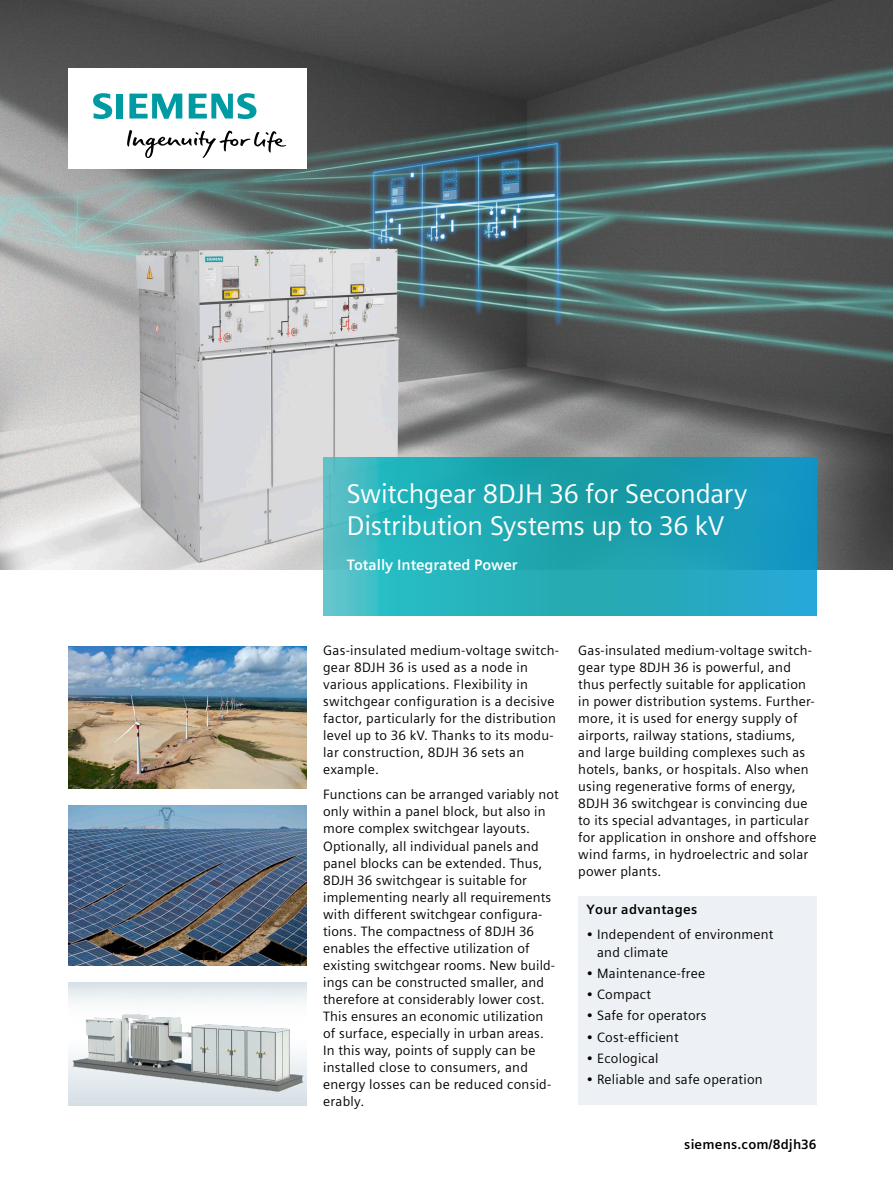
<style>
.page{position:relative;width:893px;height:1191px;background:#fff}
.page>*{position:absolute;margin:0;border:0;box-sizing:border-box;transform-origin:0 0}
.t1{font:27px/32.4px "Siemens Sans";letter-spacing:-.01em;color:#fff}
.t2{font:700 15px "Siemens Sans";color:#fff}
.t3{font:13.5px/17px "Siemens Sans";letter-spacing:.015em;color:#000}
.t4{font:13.5px/17px "Siemens Sans Global";letter-spacing:.015em;color:#000}
.t5{font:700 13.5px "Siemens Sans";letter-spacing:.015em;color:#000}
.t6{font:700 13.5px "Siemens Sans Global";letter-spacing:.025em;color:#000}
</style>
<div class="page">
<img style="left:0;top:0;width:893px;height:570px">
<div style="left:68px;top:68px;width:238px;height:101px;background:#fff"></div>
<svg style="left:127px;top:130px;width:159px;height:28px"></svg>
<svg style="left:93px;top:93px;width:30px;height:26px"></svg>
<svg style="left:129px;top:94px;width:53px;height:25px"></svg>
<svg style="left:189px;top:93px;width:67px;height:26px"></svg>
<svg style="left:323px;top:458px;width:494px;height:157px;background:#24a9b8"></svg>
<img style="left:68px;top:646px;width:238px;height:142px">
<img style="left:68px;top:805px;width:238px;height:161px">
<img style="left:68px;top:984px;width:238px;height:122px">
<div style="left:578px;top:896px;width:238px;height:209px;background:#edf0f4"></div>
<h1 class="t1" style="left:347px;top:477px;width:402px">Switchgear 8DJH 36 for Secondary<br>Distribution Systems up to 36 kV</h1>
<p class="t2" style="left:347px;top:556px;width:172px">Totally Integrated Power</p>
<p class="t3" style="left:323px;top:642px;width:237px">Gas-insulated medium-voltage switch&shy;gear 8DJH 36 is used as a node in various applications. Flexibility in switchgear configuration is a decisive factor, particularly for the distribution level up to 36 kV. Thanks to its modu&shy;lar construction, 8DJH 36 sets an example.</p>
<p class="t3" style="left:323px;top:786px;width:237px">Functions can be arranged variably not only within a panel block, but also in more complex switchgear layouts.<br>Optionally, all individual panels and panel blocks can be extended. Thus, 8DJH 36 switchgear is suitable for implementing nearly all requirements with different switchgear configura&shy;tions. The compactness of 8DJH 36 enables the effective utilization of existing switchgear rooms. New build&shy;ings can be constructed smaller, and therefore at considerably lower cost.<br>This ensures an economic utilization of surface, especially in urban areas.<br>In this way, points of supply can be installed close to consumers, and energy losses can be reduced consid&shy;erably.</p>
<p class="t3" style="left:578px;top:642px;width:240px">Gas-insulated medium-voltage switch&shy;gear type 8DJH 36 is powerful, and thus perfectly suitable for application in power distribution systems. Further&shy;more, it is used for energy supply of airports, railway stations, stadiums, and large building complexes such as hotels, banks, or hospitals. Also when using regenerative forms of energy, 8DJH 36 switchgear is convincing due to its special advantages, in particular for application in onshore and offshore wind farms, in hydroelectric and solar power plants.</p>
<p class="t6" style="left:587px;top:899px;width:112px">Your advantages</p>
<p class="t4" style="left:597px;top:926px;width:178px;text-indent:-11px">• Independent of environment and climate</p>
<p class="t4" style="left:587px;top:964px;width:120px">• Maintenance-free</p>
<p class="t4" style="left:587px;top:986px;width:66px">• Compact</p>
<p class="t4" style="left:587px;top:1007px;width:121px">• Safe for operators</p>
<p class="t4" style="left:587px;top:1028px;width:94px">• Cost-efficient</p>
<p class="t4" style="left:587px;top:1049px;width:73px">• Ecological</p>
<p class="t4" style="left:587px;top:1071px;width:178px">• Reliable and safe operation</p>
<p class="t5" style="left:684px;top:1137px;width:134px">siemens.com/8djh36</p>
</div>
